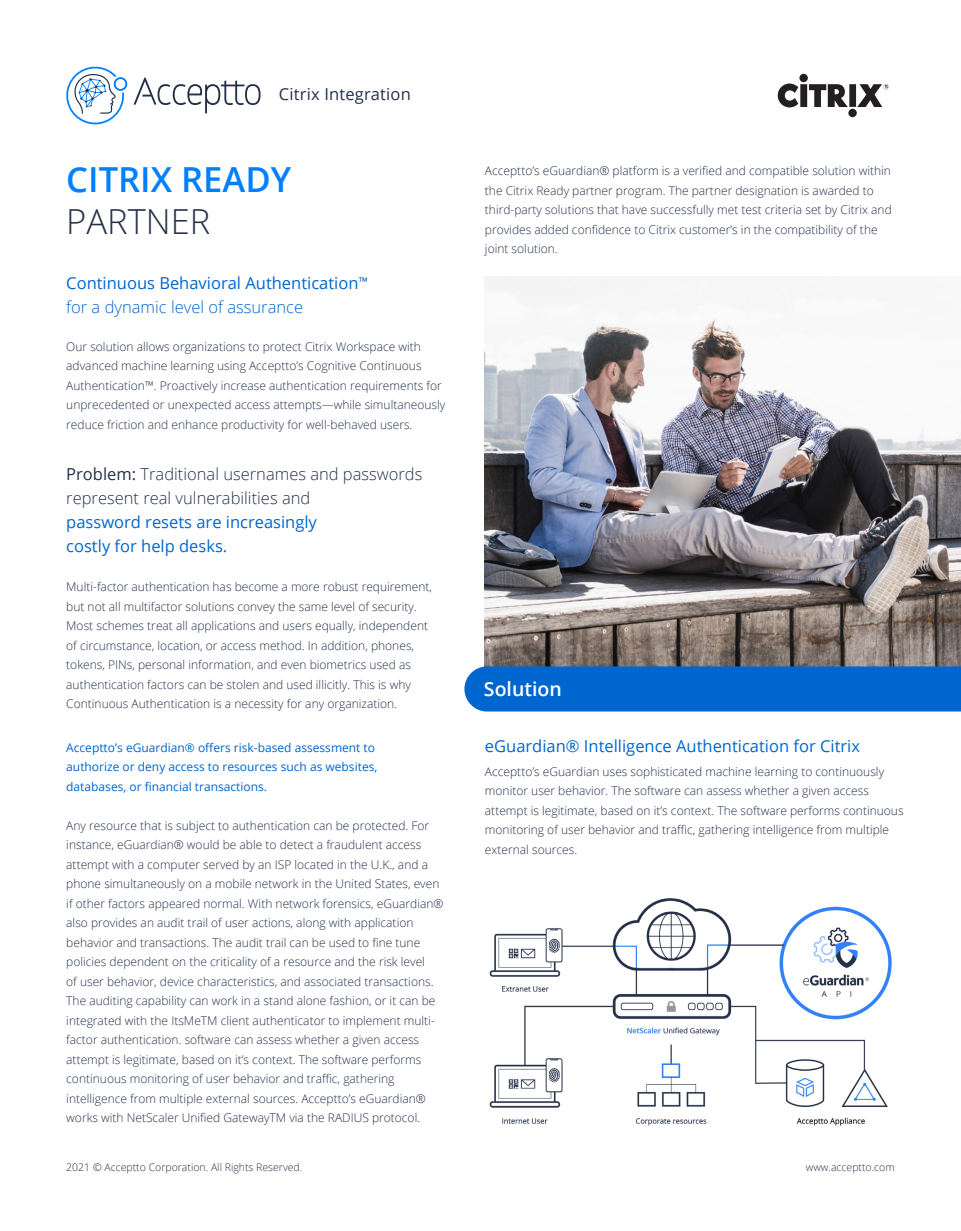
<style>
.page{position:relative;width:961px;height:1231px;background:#fff}
.page>*{position:absolute;margin:0;border:0;box-sizing:border-box;transform-origin:0 0}
.t1{font:600 34.5px "Open Sans";color:#0080ff}
.t2{font:300 34.5px "Open Sans";color:#24304a}
.t3{font:600 19.5px "Open Sans";color:#fff}
.t4{font:16.5px "Open Sans";color:#0066cf}
.t5{font:300 16.5px "Open Sans";color:#24304a}
.t6{font:300 16.5px "Open Sans";color:#0066cf}
.t7{font:16.5px "Open Sans";letter-spacing:.01em;color:#24304a}
.t8{font:300 12px/19.5px "Open Sans";color:#24304a}
.t9{font:12px/19.5px "Open Sans";color:#0066cf}
.t10{font:300 10.5px "Open Sans";color:#24304a}
.s1{font-weight:400}
</style>
<div class="page">
<img style="left:485px;top:276px;width:476px;height:390px">
<svg style="left:134px;top:77px;width:126px;height:37px"></svg>
<svg style="left:66px;top:66px;width:62px;height:58px"></svg>
<div style="left:848px;top:109px;width:8px;height:8px;background:#231f20;border-radius:50%"></div>
<div style="left:799px;top:74px;width:8px;height:8px;background:#231f20;border-radius:50%"></div>
<svg style="left:777px;top:83px;width:111px;height:24px"></svg>
<div style="left:464px;top:666px;width:497px;height:45px;background:#0066cf"></div>
<img style="left:489px;top:898px;width:403px;height:228px">
<p class="t7" style="left:279px;top:82px;width:133px">Citrix Integration</p>
<p class="t1" style="left:66px;top:156px;width:226px">CITRIX READY</p>
<p class="t2" style="left:66px;top:198px;width:145px">PARTNER</p>
<p class="t4" style="left:66px;top:272px;width:294px">Continuous Behavioral Authentication</p>
<p class="t6" style="left:66px;top:296px;width:238px">for a dynamic level of assurance</p>
<p class="t9" style="left:358px;top:271px;width:11px">™</p>
<p class="t8" style="left:66px;top:336px;width:380px">Our solution allows organizations to protect Citrix Workspace with advanced machine learning using Acceptto’s Cognitive Continuous Authentication™. Proactively increase authentication requirements for unprecedented or unexpected access attempts—while simultaneously reduce friction and enhance productivity for well-behaved users.</p>
<p class="t5" style="left:66px;top:463px;width:358px"><span class="s1">Problem:</span> Traditional usernames and passwords</p>
<p class="t5" style="left:66px;top:487px;width:245px">represent real vulnerabilities and</p>
<p class="t4" style="left:66px;top:511px;width:252px">password resets are increasingly</p>
<p class="t4" style="left:66px;top:535px;width:163px">costly for help desks.</p>
<p class="t8" style="left:66px;top:577px;width:367px">Multi-factor authentication has become a more robust requirement, but not all multifactor solutions convey the same level of security.<br>Most schemes treat all applications and users equally, independent of circumstance, location, or access method. In addition, phones, tokens, PINs, personal information, and even biometrics used as authentication factors can be stolen and used illicitly. This is why Continuous Authentication is a necessity for any organization.</p>
<p class="t8" style="left:485px;top:161px;width:408px">Acceptto’s eGuardian® platform is a verified and compatible solution within the Citrix Ready partner program. The partner designation is awarded to third-party solutions that have successfully met test criteria set by Citrix and provides added confidence to Citrix customer’s in the compatibility of the joint solution.</p>
<p class="t3" style="left:484px;top:675px;width:79px">Solution</p>
<p class="t9" style="left:66px;top:737px;width:310px">Acceptto’s eGuardian® offers risk-based assessment to</p>
<p class="t4" style="left:485px;top:734px;width:376px">eGuardian® Intelligence Authentication for Citrix</p>
<p class="t9" style="left:66px;top:757px;width:312px">authorize or deny access to resources such as websites, databases, or financial transactions.</p>
<p class="t8" style="left:485px;top:761px;width:420px">Acceptto’s eGuardian uses sophisticated machine learning to continuously monitor user behavior. The software can assess whether a given access attempt is legitimate, based on it’s context. The software performs continuous monitoring of user behavior and traffic, gathering intelligence from multiple external sources.</p>
<p class="t8" style="left:66px;top:815px;width:379px">Any resource that is subject to authentication can be protected. For instance, eGuardian® would be able to detect a fraudulent access attempt with a computer served by an ISP located in the U.K., and a phone simultaneously on a mobile network in the United States, even if other factors appeared normal. With network forensics, eGuardian® also provides an audit trail of user actions, along with application behavior and transactions. The audit trail can be used to fine tune policies dependent on the criticality of a resource and the risk level<br>of user behavior, device characteristics, and associated transactions.<br>The auditing capability can work in a stand alone fashion, or it can be integrated with the ItsMeTM client authenticator to implement multi&shy;factor authentication. software can assess whether a given access attempt is legitimate, based on it’s context. The software performs continuous monitoring of user behavior and traffic, gathering intelligence from multiple external sources. Acceptto’s eGuardian® works with NetScaler Unified GatewayTM via the RADIUS protocol.</p>
<p class="t10" style="left:66px;top:1159px;width:237px">2021 © Acceptto Corporation. All Rights Reserved.</p>
<p class="t10" style="left:805px;top:1159px;width:90px">www.acceptto.com</p>
</div>
